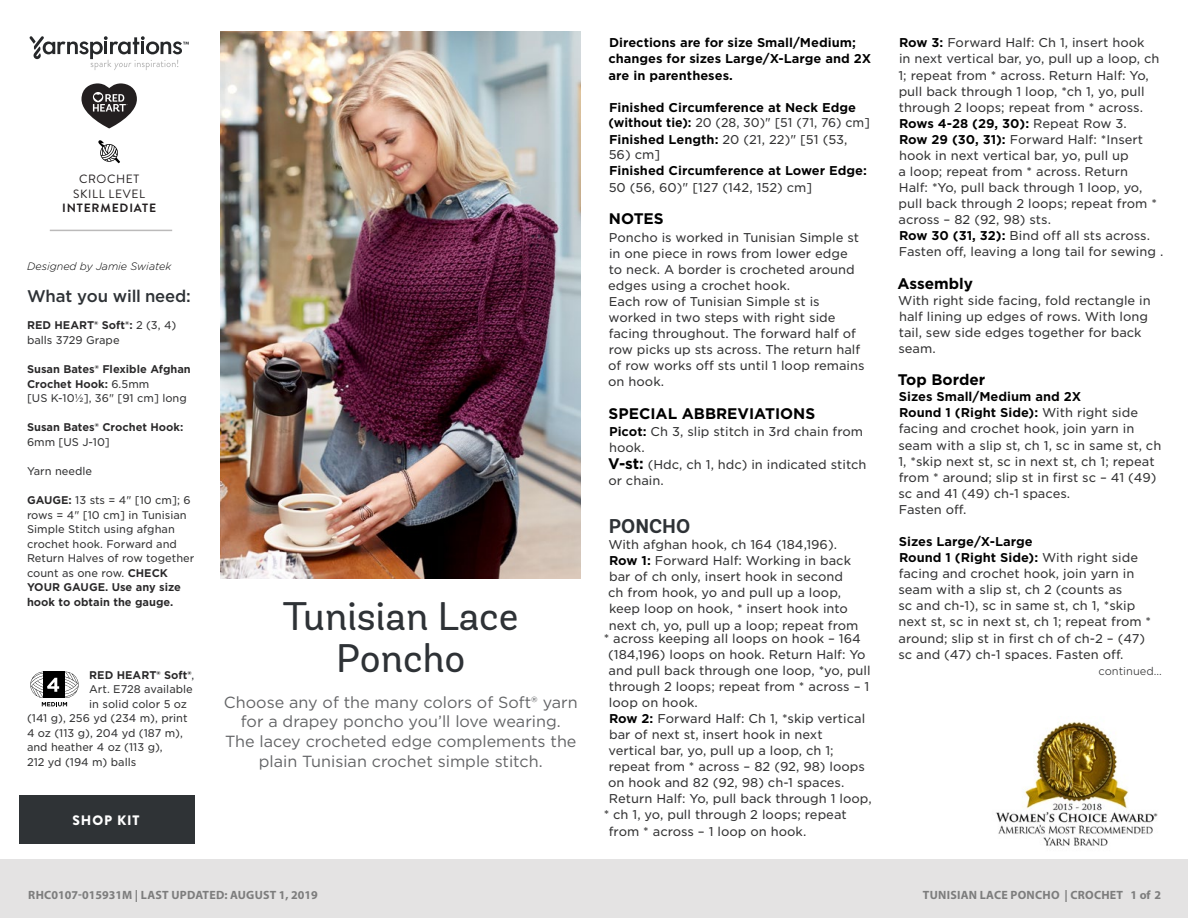
<style>
.page{position:relative;width:1188px;height:918px;background:#fff}
.page>*{position:absolute;margin:0;border:0;box-sizing:border-box;transform-origin:0 0}
.t1{font:39.9px/42.2px "Andes Rounded";color:#2e3236;text-align:center}
.t2{font:700 19.95px "Andes Rounded";color:#2e3236}
.t3{font:500 16.8px "Gotham";letter-spacing:-.01em;color:#2e3236}
.t4{font:16.05px/20px "Gotham";color:#636466;text-align:center}
.t5{font:700 15.3px "Gotham";color:#000}
.t6{font:900 13.65px "Brandon Grotesque";letter-spacing:.065em;color:#fff}
.t7{font:12.3px/16px "Gotham S Sm";color:#333334}
.t8{font:700 12.3px/16px "Gotham S Sm";color:#000}
.t9{font:700 12px "Myriad Pro";letter-spacing:.02em;color:#7d7d7d}
.Skill_Level{font:12px "Brandon Grotesque";letter-spacing:.05em;color:#231f20}
.Skill_Level-2{font:700 12px "Brandon Grotesque";letter-spacing:.07em;color:#231f20}
.t10{font:10.8px/14.5px "Gotham S Sm";color:#333334}
.t11{font:700 10.8px/14.5px "Gotham S Sm";color:#292829}
.t12{font:italic 300 10.8px "Gotham Rounded";color:#000}
.t13{font:300 10.8px "Gotham S Sm";color:#333334}
.t14{font:10.8px "Gotham S Sm";color:#58595b}
.t15{font:9.15px "Gotham";letter-spacing:.02em;color:#58595b}
.s1{font-weight:700;color:#292829}
.s2{font-weight:400;color:#333334}
.s3{font-weight:700;color:#000}
.s4{font-family:"Gotham";font-weight:700;font-size:15.3px;color:#000}
.s5{font-weight:500}
</style>
<div class="page">
<svg style="left:30px;top:671px;width:49px;height:35px"></svg>
<img style="left:221px;top:31px;width:360px;height:547px">
<img style="left:995px;top:721px;width:163px;height:125px">
<div style="left:0;top:860px;width:1188px;height:58px;background:#e4e3e3"></div>
<svg style="left:98px;top:140px;width:22px;height:23px"></svg>
<svg style="left:30px;top:36px;width:159px;height:34px"></svg>
<svg style="left:81px;top:83px;width:56px;height:45px"></svg>
<hr style="left:50px;top:230px;width:122px;height:1px;background:#bbbaba">
<div style="left:19px;top:795px;width:175px;height:48px;background:#2f3336"></div>
<p class="Skill_Level" style="left:79px;top:171px;width:62px">CROCHET</p>
<p class="Skill_Level" style="left:73px;top:185px;width:73px">SKILL LEVEL</p>
<p class="Skill_Level-2" style="left:62px;top:200px;width:96px">INTERMEDIATE</p>
<p class="t12" style="left:27px;top:259px;width:146px">Designed by Jamie Swiatek</p>
<p class="t3" style="left:27px;top:285px;width:165px">What you will need:</p>
<p class="t10" style="left:27px;top:318px;width:151px"><span class="s1">RED HEART® Soft®:</span> 2 (3, 4) balls 3729 Grape</p>
<p class="t11" style="left:27px;top:362px;width:165px">Susan Bates® Flexible Afghan<br>Crochet Hook: <span class="s2">6.5mm<br>[US K-10½], 36" [91 cm] long</span></p>
<p class="t11" style="left:27px;top:420px;width:158px">Susan Bates® Crochet Hook:<br><span class="s2">6mm [US J-10]</span></p>
<p class="t10" style="left:27px;top:463px;width:67px">Yarn needle</p>
<p class="t10" style="left:27px;top:493px;width:169px"><span class="s1">GAUGE:</span> 13 sts = 4" [10 cm]; 6 rows = 4" [10 cm] in Tunisian<br>Simple Stitch using afghan crochet hook. Forward and<br>Return Halves of row together count as one row. <span class="s1">CHECK<br>YOUR GAUGE. Use any size hook to obtain the gauge.</span></p>
<p class="t11" style="left:89px;top:667px;width:107px">RED HEART® Soft®<span class="s2">,</span></p>
<p class="t10" style="left:89px;top:682px;width:105px">Art. E728 available</p>
<p class="t10" style="left:89px;top:696px;width:99px">in solid color 5 oz</p>
<p class="t10" style="left:27px;top:711px;width:162px">(141 g), 256 yd (234 m), print</p>
<p class="t10" style="left:27px;top:725px;width:158px">4 oz (113 g), 204 yd (187 m),</p>
<p class="t10" style="left:27px;top:740px;width:137px">and heather 4 oz (113 g),</p>
<p class="t10" style="left:27px;top:755px;width:111px">212 yd (194 m) balls</p>
<p class="t6" style="left:72px;top:810px;width:69px">SHOP KIT</p>
<p class="t1" style="left:283px;top:596px;width:238px">Tunisian Lace<br>Poncho</p>
<p class="t4" style="left:224px;top:692px;width:355px">Choose any of the many colors of Soft® yarn for a drapey poncho you’ll love wearing.<br>The lacey crocheted edge complements the plain Tunisian crochet simple stitch.</p>
<p class="t8" style="left:608px;top:35px;width:265px">Directions are for size Small/Medium; changes for sizes Large/X-Large and 2X are in parentheses.</p>
<p class="t8" style="left:608px;top:99px;width:263px;line-height:15.5px">Finished Circumference at Neck Edge (without tie): <span class="s2">20 (28, 30)" [51 (71, 76) cm]</span></p>
<p class="t7" style="left:609px;top:131px;width:240px"><span class="s3">Finished Length:</span> 20 (21, 22)" [51 (53,</p>
<p class="t8" style="left:609px;top:146px;width:260px;line-height:16.5px"><span class="s2">56) cm]<br></span>Finished Circumference at Lower Edge:<br><span class="s2">50 (56, 60)" [127 (142, 152) cm]</span></p>
<p class="t5" style="left:609px;top:209px;width:56px">NOTES</p>
<p class="t7" style="left:608px;top:229px;width:258px">Poncho is worked in Tunisian Simple st in one piece in rows from lower edge<br>to neck. A border is crocheted around edges using a crochet hook.<br>Each row of Tunisian Simple st is worked in two steps with right side facing throughout. The forward half of row picks up sts across. The return half of row works off sts until 1 loop remains on hook.</p>
<p class="t5" style="left:609px;top:403px;width:208px">SPECIAL ABBREVIATIONS</p>
<p class="t7" style="left:608px;top:423px;width:260px"><span class="s3">Picot:</span> Ch 3, slip stitch in 3rd chain from hook.<br><span class="s4">V-st:</span> (Hdc, ch 1, hdc) in indicated stitch or chain.</p>
<p class="t2" style="left:609px;top:514px;width:83px">PONCHO</p>
<p class="t7" style="left:608px;top:536px;width:252px">With afghan hook, ch 164 (184,196).<br><span class="s3">Row 1:</span> Forward Half: Working in back bar of ch only, insert hook in second ch from hook, yo and pull up a loop, keep loop on hook, * insert hook into next ch, yo, pull up a loop; repeat from</p>
<p class="t7" style="left:604px;top:630px;width:259px">* across keeping all loops on hook – 164</p>
<p class="t7" style="left:608px;top:646px;width:259px">(184,196) loops on hook. Return Half: Yo</p>
<p class="t7" style="left:609px;top:662px;width:264px">and pull back through one loop, *yo, pull</p>
<p class="t7" style="left:609px;top:678px;width:262px">through 2 loops; repeat from * across – 1</p>
<p class="t7" style="left:609px;top:694px;width:90px">loop on hook.</p>
<p class="t7" style="left:609px;top:710px;width:258px"><span class="s3">Row 2:</span> Forward Half: Ch 1, *skip vertical</p>
<p class="t7" style="left:609px;top:726px;width:215px">bar of next st, insert hook in next</p>
<p class="t7" style="left:608px;top:742px;width:227px">vertical bar, yo, pull up a loop, ch 1;</p>
<p class="t7" style="left:609px;top:758px;width:258px">repeat from * across – 82 (92, 98) loops</p>
<p class="t7" style="left:608px;top:775px;width:238px">on hook and 82 (92, 98) ch-1 spaces.</p>
<p class="t7" style="left:609px;top:791px;width:264px">Return Half: Yo, pull back through 1 loop,</p>
<p class="t7" style="left:604px;top:807px;width:245px">* ch 1, yo, pull through 2 loops; repeat</p>
<p class="t7" style="left:609px;top:823px;width:199px">from * across – 1 loop on hook.</p>
<p class="t7" style="left:898px;top:35px;width:266px"><span class="s3">Row 3:</span> Forward Half: Ch 1, insert hook<br>in next vertical bar, yo, pull up a loop, ch 1; repeat from * across. Return Half: Yo, pull back through 1 loop, *ch 1, yo, pull through 2 loops; repeat from * across.<br><span class="s3">Rows 4-28 (29, 30):</span> Repeat Row 3.<br><span class="s3">Row 29 (30, 31):</span> Forward Half: *Insert hook in next vertical bar, yo, pull up<br>a loop; repeat from * across. Return<br>Half: *Yo, pull back through 1 loop, yo, pull back through 2 loops; repeat from * across – 82 (92, 98) sts.<br><span class="s3">Row 30 (31, 32):</span> Bind off all sts across.<br>Fasten off, leaving a long tail for sewing .</p>
<p class="t5" style="left:897px;top:273px;width:77px">Assembly</p>
<p class="t7" style="left:898px;top:292px;width:254px">With right side facing, fold rectangle in half lining up edges of rows. With long tail, sew side edges together for back seam.</p>
<p class="t5" style="left:898px;top:370px;width:89px">Top Border</p>
<p class="t7" style="left:898px;top:389px;width:265px"><span class="s3">Sizes Small/Medium and 2X<br>Round 1 (Right Side):</span> With right side facing and crochet hook, join yarn in seam with a slip st, ch 1, sc in same st, ch<br>1, *skip next st, sc in next st, ch 1; repeat from * around; slip st in first sc – 41 (49) sc and 41 (49) ch-1 spaces.<br>Fasten off.</p>
<p class="t7" style="left:898px;top:533px;width:254px"><span class="s3">Sizes Large/X-Large<br>Round 1 (Right Side):</span> With right side facing and crochet hook, join yarn in seam with a slip st, ch 2 (counts as<br>sc and ch-1), sc in same st, ch 1, *skip next st, sc in next st, ch 1; repeat from * around; slip st in first ch of ch-2 – (47) sc and (47) ch-1 spaces. Fasten off.</p>
<p class="t13" style="left:1099px;top:664px;width:65px">continued...</p>
<p class="t9" style="left:28px;top:887px;width:291px">RHC0107-015931M | LAST UPDATED: AUGUST 1, 2019</p>
<p class="t9" style="left:923px;top:887px;width:240px">TUNISIAN LACE PONCHO | CROCHET 1 of 2</p>
<p class="t15" style="left:27px;top:890px;width:98px">©2018 Coats &amp; Clark</p>
<p class="t14" style="left:1100px;top:888px;width:63px">Page <span class="s5">1</span> of <span class="s5">3</span></p>
</div>
